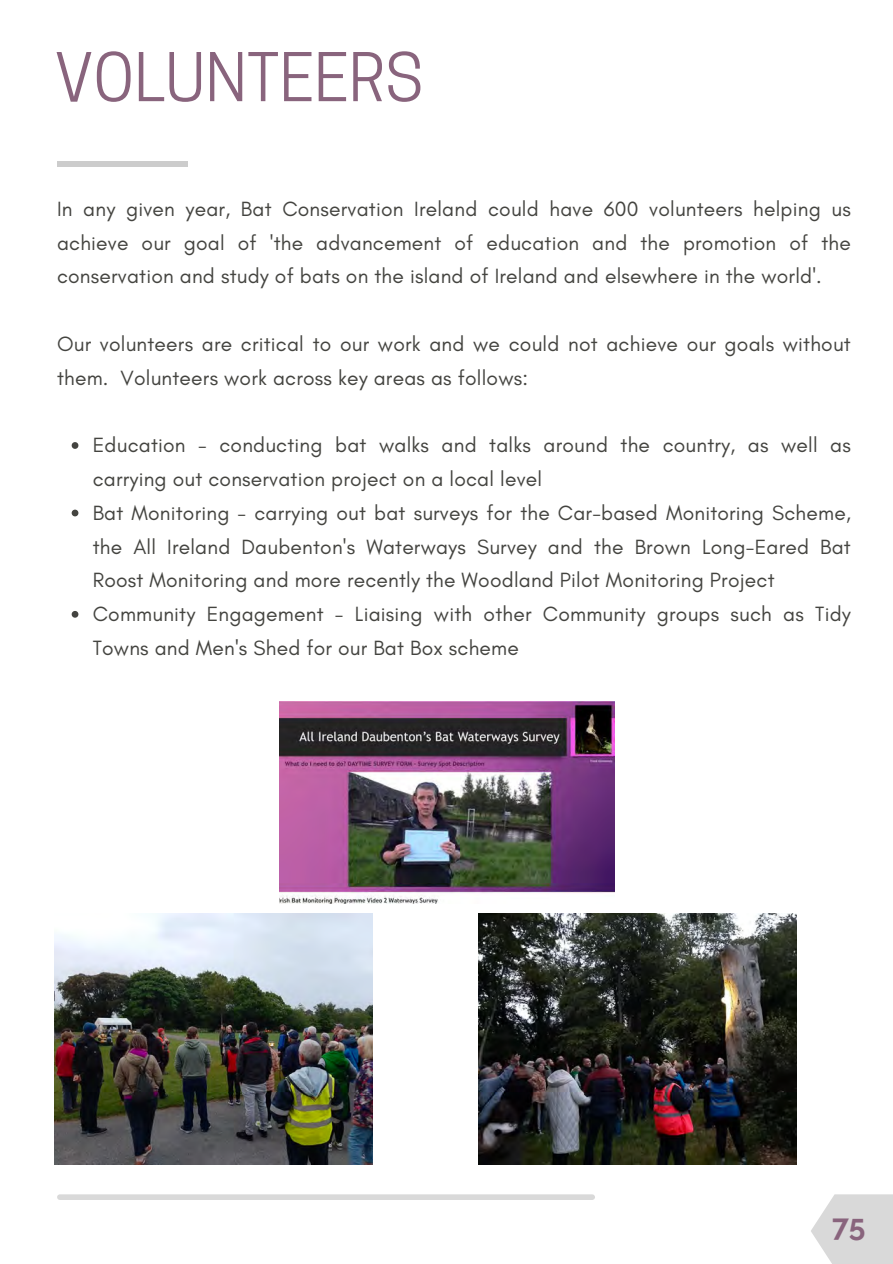
<style>
.page{position:relative;width:893px;height:1264px;background:#fff}
.page>*{position:absolute;margin:0;border:0;box-sizing:border-box;transform-origin:0 0}
.t1{font:63px "Cooper Hewitt";color:#89647d}
.t2{font:700 30px "Raleway";color:#89647d}
.t3{font:21px/33.8px "Glacial Indifference";letter-spacing:.01em;color:#444440}
</style>
<div class="page">
<div style="left:57px;top:161px;width:130px;height:5px;background:#ccc"></div>
<div style="left:60px;top:1194px;width:532px;height:5px;background:#d9d9d9"></div>
<svg style="left:811px;top:1194px;width:81px;height:69px;background:#dedede"></svg>
<img style="left:279px;top:701px;width:335px;height:202px">
<img style="left:55px;top:914px;width:317px;height:250px">
<img style="left:478px;top:914px;width:318px;height:250px">
<svg style="left:72px;top:442px;width:6px;height:7px"></svg>
<svg style="left:72px;top:509px;width:6px;height:7px"></svg>
<svg style="left:72px;top:611px;width:6px;height:6px"></svg>
<p class="t1" style="left:55px;top:54px;width:370px">VOLUNTEERS</p>
<p class="t3" style="left:57px;top:192px;width:795px;text-align:justify">In any given year, Bat Conservation Ireland could have 600 volunteers helping us achieve our goal of 'the advancement of education and the promotion of the conservation and study of bats on the island of Ireland and elsewhere in the world'.</p>
<p class="t3" style="left:57px;top:327px;width:795px">Our volunteers are critical to our work and we could not achieve our goals without them. Volunteers work across key areas as follows:</p>
<p class="t3" style="left:93px;top:428px;width:759px">Education - conducting bat walks and talks around the country, as well as carrying out conservation project on a local level</p>
<p class="t3" style="left:93px;top:495px;width:759px;text-align:justify">Bat Monitoring - carrying out bat surveys for the Car-based Monitoring Scheme, the All Ireland Daubenton's Waterways Survey and the Brown Long-Eared Bat Roost Monitoring and more recently the Woodland Pilot Monitoring Project</p>
<p class="t3" style="left:93px;top:597px;width:759px">Community Engagement - Liaising with other Community groups such as Tidy<br>Towns and Men's Shed for our Bat Box scheme</p>
<p class="t2" style="left:832px;top:1208px;width:35px">75</p>
</div>
